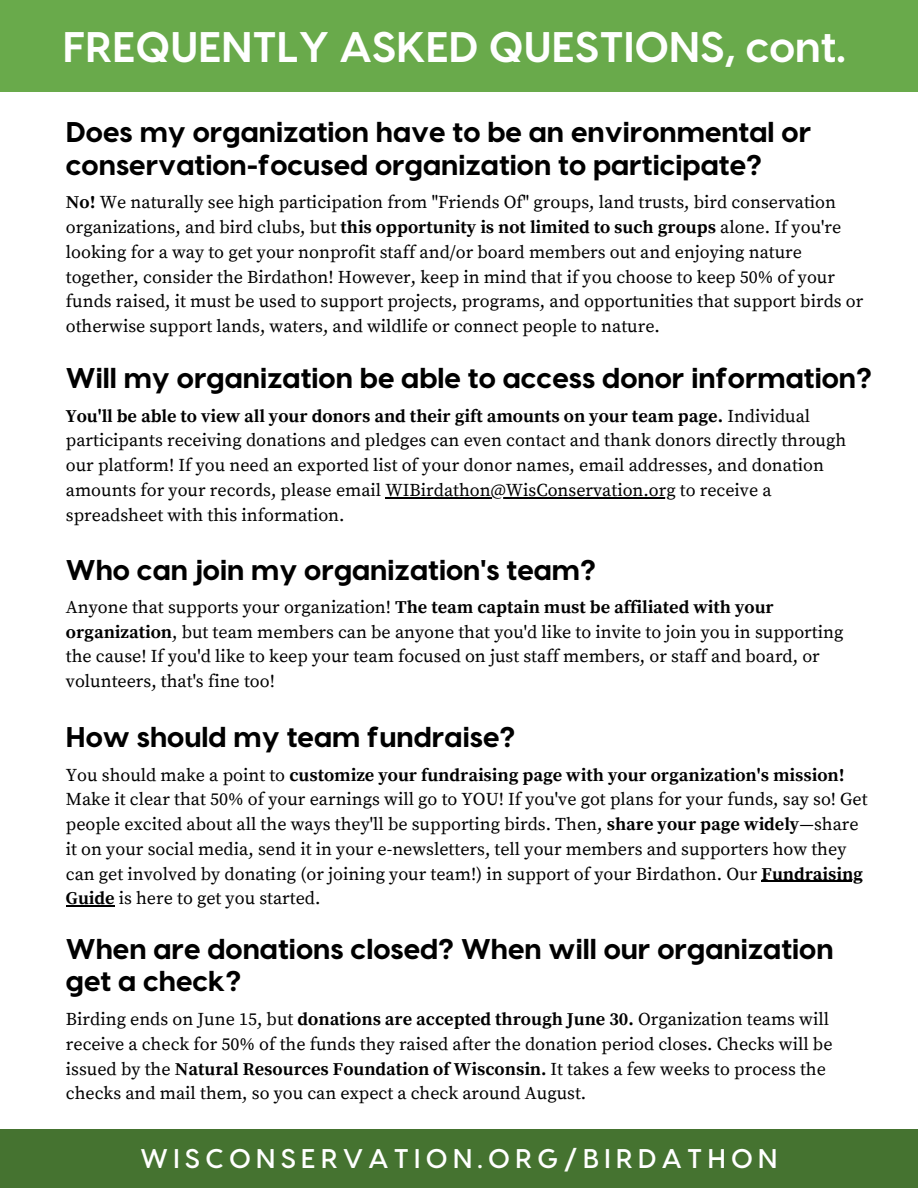
<style>
.page{position:relative;width:918px;height:1188px;background:#fff}
.page>*{position:absolute;margin:0;border:0;box-sizing:border-box;transform-origin:0 0}
.t1{font:700 42.75px "Visby CF";color:#fff}
.t2{font:800 28.5px/32.7px "Visby CF";color:#000}
.t3{font:600 27px "Visby CF";letter-spacing:.2em;color:#fff}
.t4{font:18px/24.8px "Source Serif Pro";color:#000}
.s1{font-weight:700}
</style>
<div class="page">
<hr style="left:762px;top:881px;width:101px;height:1px;background:#000">
<hr style="left:66px;top:906px;width:49px;height:1px;background:#000">
<hr style="left:386px;top:497px;width:290px;height:1px;background:#000">
<div style="left:0;top:0;width:918px;height:92px;background:#69aa4b"></div>
<div style="left:0;top:1130px;width:918px;height:58px;background:#457330"></div>
<p class="t1" style="left:63px;top:19px;width:784px">FREQUENTLY ASKED QUESTIONS, cont.</p>
<h2 class="t2" style="left:66px;top:114px;width:747px">Does my organization have to be an environmental or conservation-focused organization to participate?</h2>
<p class="t4" style="left:66px;top:191px;width:799px"><span class="s1">No!</span> We naturally see high participation from "Friends Of" groups, land trusts, bird conservation organizations, and bird clubs, but <span class="s1">this opportunity is not limited to such groups</span> alone. If you're looking for a way to get your nonprofit staff and/or board members out and enjoying nature together, consider the Birdathon! However, keep in mind that if you choose to keep 50% of your funds raised, it must be used to support projects, programs, and opportunities that support birds or otherwise support lands, waters, and wildlife or connect people to nature.</p>
<p class="t2" style="left:66px;top:360px;width:808px">Will my organization be able to access donor information?</p>
<p class="t4" style="left:66px;top:404px;width:782px"><span class="s1">You'll be able to view all your donors and their gift amounts on your team page.</span> Individual participants receiving donations and pledges can even contact and thank donors directly through our platform! If you need an exported list of your donor names, email addresses, and donation amounts for your records, please email WIBirdathon@WisConservation.org to receive a</p>
<p class="t4" style="left:66px;top:503px;width:280px">spreadsheet with this information.</p>
<p class="t2" style="left:66px;top:552px;width:532px">Who can join my organization's team?</p>
<p class="t4" style="left:66px;top:595px;width:779px">Anyone that supports your organization! <span class="s1">The team captain must be affiliated with your organization</span>, but team members can be anyone that you'd like to invite to join you in supporting the cause! If you'd like to keep your team focused on just staff members, or staff and board, or volunteers, that's fine too!</p>
<p class="t2" style="left:66px;top:719px;width:451px">How should my team fundraise?</p>
<h1 class="t4" style="left:66px;top:763px;width:803px">You should make a point to <span class="s1">customize your fundraising page with your organization's mission!<br></span>Make it clear that 50% of your earnings will go to YOU! If you've got plans for your funds, say so! Get people excited about all the ways they'll be supporting birds. Then, <span class="s1">share your page widely</span>—share it on your social media, send it in your e-newsletters, tell your members and supporters how they can get involved by donating (or joining your team!) in support of your Birdathon. Our <span class="s1">Fundraising</span></h1>
<p class="t4" style="left:66px;top:887px;width:256px"><span class="s1">Guide</span> is here to get you started.</p>
<p class="t2" style="left:66px;top:931px;width:769px">When are donations closed? When will our organization get a check?</p>
<p class="t4" style="left:66px;top:1007px;width:768px">Birding ends on June 15, but <span class="s1">donations are accepted through June 30.</span> Organization teams will receive a check for 50% of the funds they raised after the donation period closes. Checks will be issued by the <span class="s1">Natural Resources Foundation of Wisconsin.</span> It takes a few weeks to process the checks and mail them, so you can expect a check around August.</p>
<p class="t3" style="left:141px;top:1141px;width:638px">WISCONSERVATION.ORG/BIRDATHON</p>
</div>
